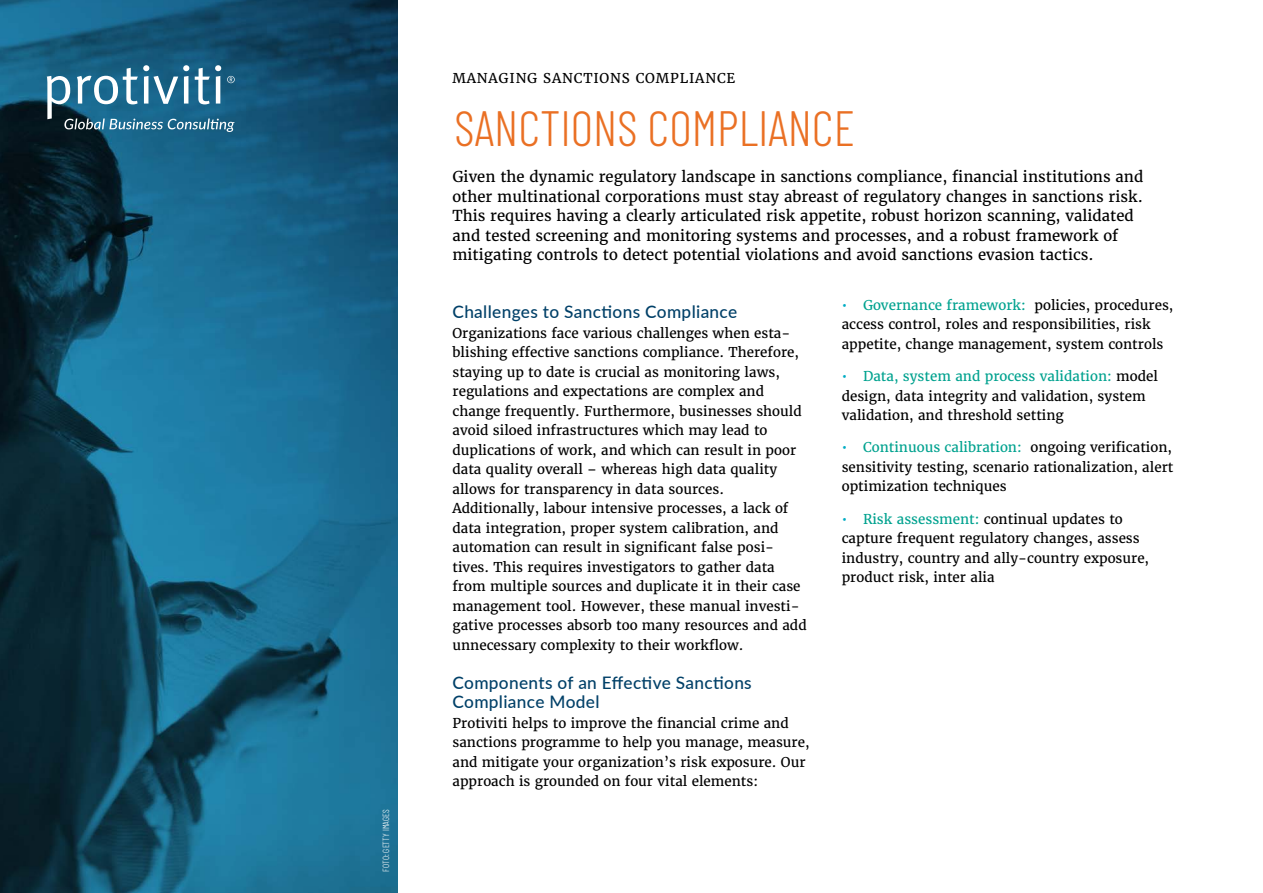
<style>
.page{position:relative;width:1263px;height:893px;background:#fff}
.page>*{position:absolute;margin:0;border:0;box-sizing:border-box;transform-origin:0 0}
.t1{font:300 49.5px "Barlow Condensed";color:#ea7024}
.t2{font:500 17.25px/19.5px "Lato";letter-spacing:.02em;color:#004068}
.t3{font:15px/19.5px "Merriweather";color:#000}
.t4{font:13.5px/19.5px "Merriweather";color:#000}
.t5{font:13.5px "Merriweather";letter-spacing:.06em;color:#000}
.t6{font:300 9px "Barlow Condensed";letter-spacing:.01em;color:#fff}
.s1{color:#00acc4}
.s2{color:#00a28f}
</style>
<div class="page">
<img style="left:0;top:0;width:398px;height:893px">
<svg style="left:47px;top:65px;width:188px;height:67px;background:#447d99"></svg>
<p class="t6" style="left:379px;top:872px;width:64px;rotate:-90deg">FOTO: GETTY IMAGES</p>
<p class="t5" style="left:452px;top:70px;width:284px">MANAGING SANCTIONS COMPLIANCE</p>
<h1 class="t1" style="left:455px;top:93px;width:402px">SANCTIONS COMPLIANCE</h1>
<p class="t3" style="left:452px;top:167px;width:692px">Given the dynamic regulatory landscape in sanctions compliance, financial institutions and other multinational corporations must stay abreast of regulatory changes in sanctions risk.<br>This requires having a clearly articulated risk appetite, robust horizon scanning, validated and tested screening and monitoring systems and processes, and a robust framework of mitigating controls to detect potential violations and avoid sanctions evasion tactics.</p>
<p class="t2" style="left:452px;top:302px;width:286px">Challenges to Sanctions Compliance</p>
<p class="t4" style="left:452px;top:323px;width:356px">Organizations face various challenges when esta&shy;blishing effective sanctions compliance. Therefore, staying up to date is crucial as monitoring laws, regulations and expectations are complex and change frequently. Furthermore, businesses should avoid siloed infrastructures which may lead to duplications of work, and which can result in poor data quality overall – whereas high data quality allows for transparency in data sources.<br>Additionally, labour intensive processes, a lack of data integration, proper system calibration, and automation can result in significant false posi&shy;tives. This requires investigators to gather data from multiple sources and duplicate it in their case management tool. However, these manual investi&shy;gative processes absorb too many resources and add unnecessary complexity to their workflow.</p>
<p class="t2" style="left:452px;top:672px;width:301px">Components of an Effective Sanctions<br>Compliance Model</p>
<p class="t4" style="left:452px;top:713px;width:359px">Protiviti helps to improve the financial crime and sanctions programme to help you manage, measure, and mitigate your organization’s risk exposure. Our approach is grounded on four vital elements:</p>
<p class="t4" style="left:842px;top:295px;width:333px"><span class="s1">•</span> <span class="s2">Governance framework:</span> policies, procedures, access control, roles and responsibilities, risk appetite, change management, system controls</p>
<p class="t4" style="left:842px;top:366px;width:318px"><span class="s1">•</span> <span class="s2">Data, system and process validation:</span> model design, data integrity and validation, system validation, and threshold setting</p>
<p class="t4" style="left:842px;top:438px;width:333px;text-align:justify"><span class="s1">•</span> <span class="s2">Continuous calibration:</span> ongoing verification, sensitivity testing, scenario rationalization, alert optimization techniques</p>
<p class="t4" style="left:842px;top:509px;width:309px"><span class="s1">•</span> <span class="s2">Risk assessment:</span> continual updates to capture frequent regulatory changes, assess industry, country and ally-country exposure, product risk, inter alia</p>
</div>
